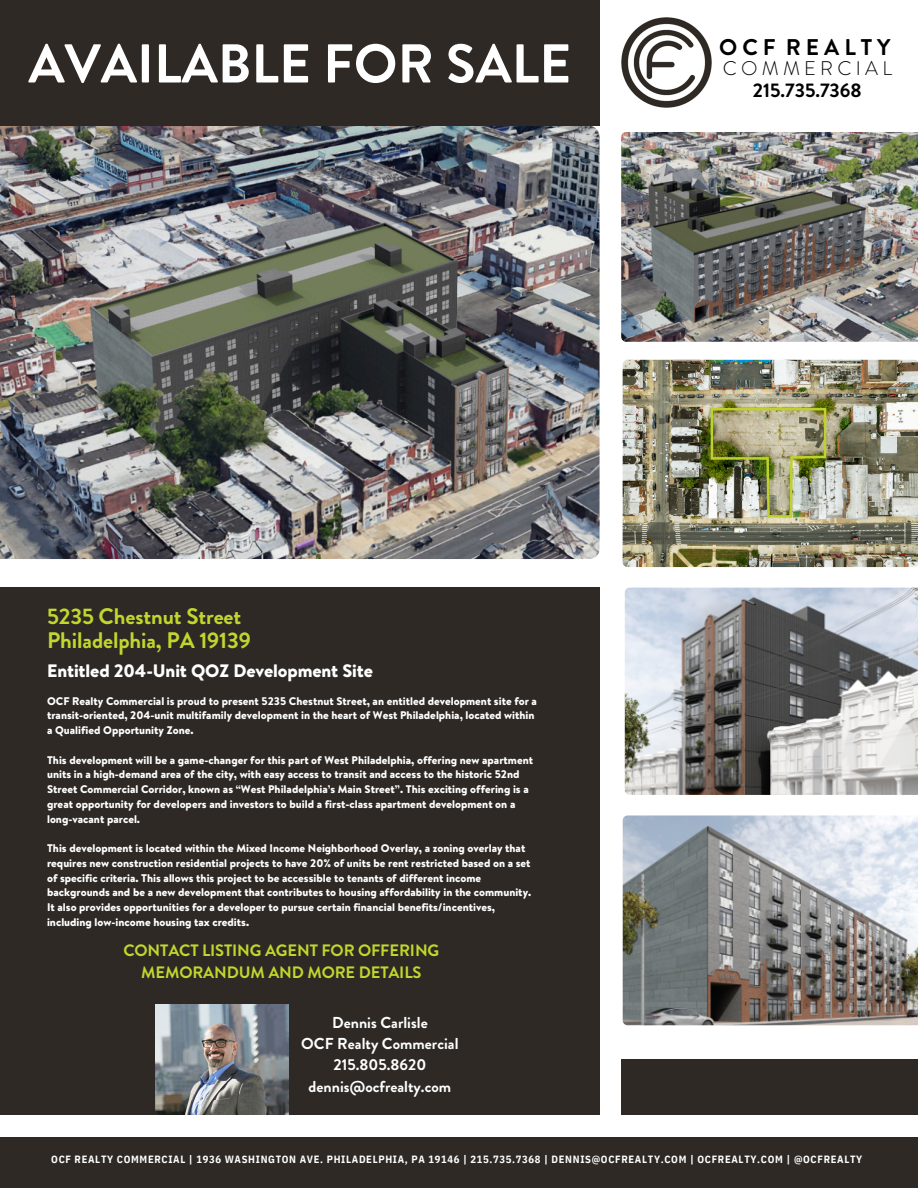
<style>
.page{position:relative;width:918px;height:1188px;background:#fff}
.page>*{position:absolute;margin:0;border:0;box-sizing:border-box;transform-origin:0 0}
.t1{font:700 54.6px "Brandon Grotesque";color:#fff}
.t2{font:700 22.65px "Brandon Grotesque";letter-spacing:.22em;color:#000}
.t3{font:700 22.5px/23.7px "Brandon Grotesque";letter-spacing:-.005em;color:#c1d62e}
.t4{font:700 19.65px "Brandon Grotesque";color:#000}
.t5{font:300 19.65px "Brandon Grotesque";letter-spacing:.215em;color:#000}
.t6{font:900 18px "Brandon Text";letter-spacing:-.005em;color:#fff}
.t7{font:700 16.5px/22.5px "Brandon Grotesque";letter-spacing:-.005em;color:#c1d62e;text-align:center}
.t8{font:700 15.75px/21.3px "Brandon Grotesque";color:#fff;text-align:center}
.t9{font:900 11.1px/14.7px "Brandon Text";color:#fff}
.t10{font:700 10.5px "IBM Plex Sans Cond";letter-spacing:.065em;color:#fff}
</style>
<div class="page">
<div style="left:0;top:588px;width:600px;height:527px;background:#2e2925"></div>
<div style="left:621px;top:1059px;width:297px;height:56px;background:#2e2925"></div>
<img style="left:623px;top:815px;width:295px;height:210px">
<img style="left:0;top:126px;width:600px;height:433px">
<img style="left:623px;top:360px;width:295px;height:207px;border-radius:5px">
<div style="left:0;top:0;width:600px;height:125px;background:#2e2925"></div>
<img style="left:621px;top:17px;width:91px;height:91px">
<img style="left:621px;top:132px;width:297px;height:210px">
<div style="left:0;top:1137px;width:918px;height:51px;background:#2e2925"></div>
<img style="left:155px;top:1005px;width:133px;height:110px">
<img style="left:625px;top:588px;width:293px;height:207px">
<h6 class="t1" style="left:28px;top:25px;width:544px">AVAILABLE FOR SALE</h6>
<p class="t2" style="left:719px;top:31px;width:173px">OCF REALTY</p>
<p class="t5" style="left:723px;top:55px;width:171px">COMMERCIAL</p>
<p class="t4" style="left:753px;top:76px;width:110px">215.735.7368</p>
<p class="t3" style="left:47px;top:605px;width:205px">5235 Chestnut Street<br>Philadelphia, PA 19139</p>
<p class="t6" style="left:47px;top:658px;width:327px">Entitled 204-Unit QOZ Development Site</p>
<p class="t9" style="left:47px;top:693px;width:491px">OCF Realty Commercial is proud to present 5235 Chestnut Street, an entitled development site for a transit-oriented, 204-unit multifamily development in the heart of West Philadelphia, located within a Qualified Opportunity Zone.</p>
<p class="t9" style="left:47px;top:752px;width:488px">This development will be a game-changer for this part of West Philadelphia, offering new apartment units in a high-demand area of the city, with easy access to transit and access to the historic 52nd Street Commercial Corridor, known as “West Philadelphia’s Main Street”. This exciting offering is a great opportunity for developers and investors to build a first-class apartment development on a long-vacant parcel.</p>
<p class="t9" style="left:47px;top:841px;width:486px">This development is located within the Mixed Income Neighborhood Overlay, a zoning overlay that requires new construction residential projects to have 20% of units be rent restricted based on a set of specific criteria. This allows this project to be accessible to tenants of different income backgrounds and be a new development that contributes to housing affordability in the community.<br>It also provides opportunities for a developer to pursue certain financial benefits/incentives, including low-income housing tax credits.</p>
<p class="t7" style="left:123px;top:939px;width:317px">CONTACT LISTING AGENT FOR OFFERING<br>MEMORANDUM AND MORE DETAILS</p>
<h5 class="t8" style="left:301px;top:1012px;width:159px">Dennis Carlisle<br>OCF Realty Commercial<br>215.805.8620 dennis@ocfrealty.com</h5>
<h4 class="t10" style="left:51px;top:1152px;width:813px">OCF REALTY COMMERCIAL | 1936 WASHINGTON AVE. PHILADELPHIA, PA 19146 | 215.735.7368 | DENNIS@OCFREALTY.COM | OCFREALTY.COM | @OCFREALTY</h4>
</div>
